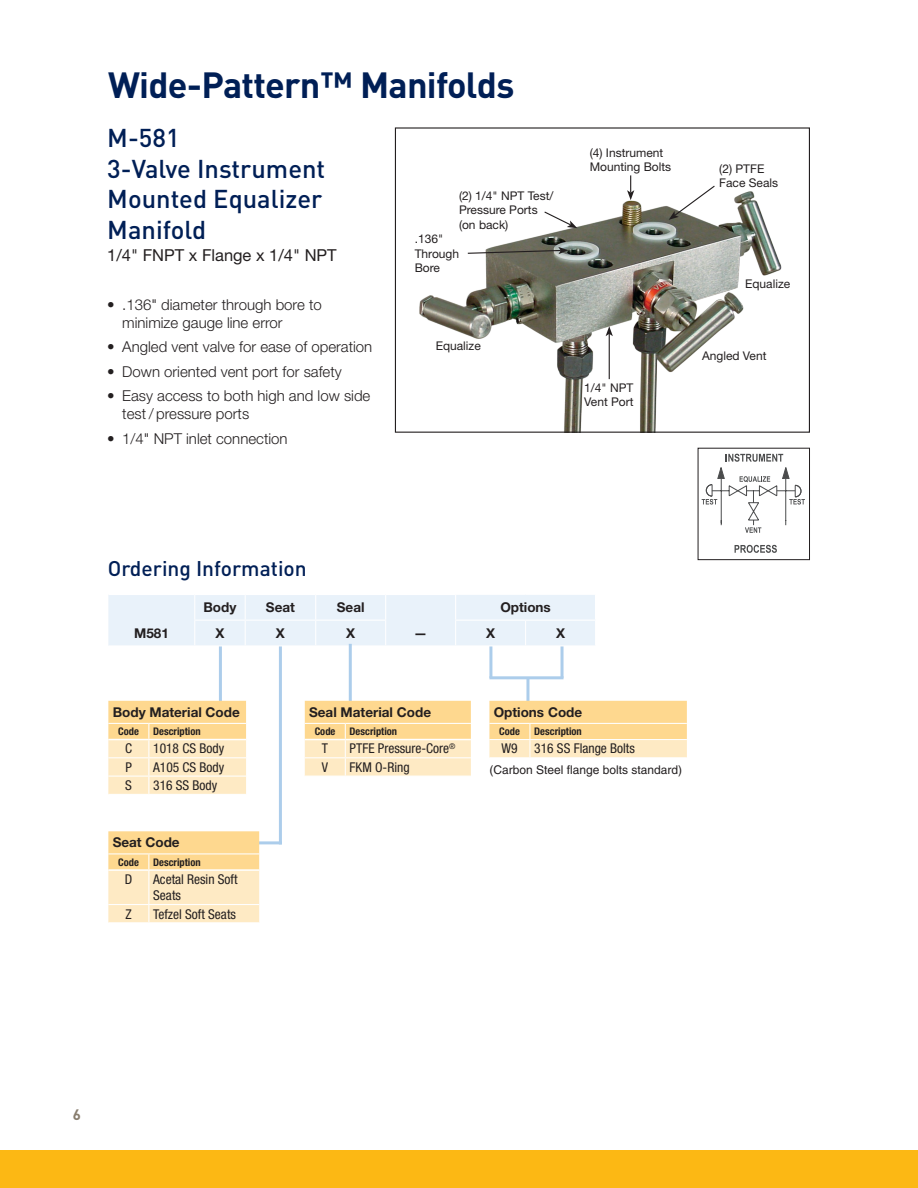
<style>
.page{position:relative;width:918px;height:1188px;background:#fff}
.page>*{position:absolute;margin:0;border:0;box-sizing:border-box;transform-origin:0 0}
.Bulletin_Title_-_Ser{font:700 36px "DINOT";letter-spacing:-.02em;color:#001f56}
.Subhead_17pt_Dinot_M{font:500 25.5px/30.6px "DINOT";color:#001f56}
.Subhead_14pt_Dinot_M{font:500 21px "DINOT";color:#001f56}
.Table_Data_-_Helv11p{font:16.5px "Helvetica Neue LT Std";color:#231f20}
.Bullets_-_10pt{font:300 15px/18px "Helvetica Neue LT Std";color:#231f20}
.t1{font:700 15px "DIN";color:#887d6e}
.Table_Data_-_Helv_9C{font:condensed 13.5px/16.2px "Helvetica Neue LT Std";color:#231f20}
.Table_Head{font:700 13.5px "Helvetica Neue LT Std";color:#231f20}
.Table_Data_-_Helv_9{font:700 13.5px "Helvetica Neue LT Std";color:#231f20}
.Captions_-_8_pt{font:12px/14.4px "Helvetica Neue LT Std";color:#231f20}
.Footer_8pt{font:12px "Helvetica";color:#231f20}
.Table_ColHd{font:700 condensed 10.5px "Helvetica Neue LT Std";color:#231f20}
</style>
<div class="page">
<div style="left:0;top:1150px;width:918px;height:38px;background:#fcb814"></div>
<hr style="left:236px;top:841px;width:46px;height:3px;background:#accdeb">
<hr style="left:526px;top:678px;width:3px;height:25px;background:#accdeb">
<hr style="left:489px;top:646px;width:3px;height:32px;background:#accdeb">
<hr style="left:561px;top:646px;width:3px;height:32px;background:#accdeb">
<hr style="left:489px;top:676px;width:75px;height:3px;background:#accdeb">
<hr style="left:279px;top:644px;width:3px;height:200px;background:#accdeb">
<hr style="left:219px;top:644px;width:3px;height:70px;background:#accdeb">
<div style="left:108px;top:595px;width:487px;height:51px;background:#e9f2fa"></div>
<hr style="left:315px;top:620px;width:71px;height:1px;background:#fff">
<svg style="left:108px;top:701px;width:138px;height:93px;background:#fee3b1"></svg>
<hr style="left:108px;top:739px;width:41px;height:1px;background:#fff">
<hr style="left:149px;top:739px;width:97px;height:1px;background:#fff">
<svg style="left:108px;top:831px;width:151px;height:92px;background:#fee3b1"></svg>
<hr style="left:108px;top:869px;width:41px;height:2px;background:#fff">
<hr style="left:149px;top:869px;width:110px;height:2px;background:#fff">
<hr style="left:349px;top:644px;width:3px;height:70px;background:#accdeb">
<svg style="left:305px;top:701px;width:166px;height:75px;background:#fee2ac"></svg>
<hr style="left:305px;top:739px;width:40px;height:1px;background:#fff">
<hr style="left:345px;top:739px;width:126px;height:1px;background:#fff">
<svg style="left:489px;top:701px;width:198px;height:57px;background:#fedfa3"></svg>
<hr style="left:489px;top:723px;width:41px;height:1px;background:#fff">
<hr style="left:530px;top:723px;width:157px;height:1px;background:#fff">
<img style="left:419px;top:190px;width:363px;height:241px">
<div style="left:395px;top:127px;width:415px;height:306px;border:1px solid #231f20"></div>
<svg style="left:543px;top:211px;width:34px;height:17px"></svg>
<svg style="left:627px;top:175px;width:7px;height:25px"></svg>
<svg style="left:669px;top:185px;width:47px;height:35px"></svg>
<hr style="left:609px;top:334px;width:1px;height:45px;background:#231f20">
<svg style="left:606px;top:326px;width:7px;height:10px"></svg>
<svg style="left:467px;top:247px;width:101px;height:7px"></svg>
<div style="left:698px;top:448px;width:112px;height:112px;border:1px solid #231f20"></div>
<svg style="left:735px;top:545px;width:42px;height:8px"></svg>
<svg style="left:702px;top:454px;width:103px;height:79px"></svg>
<p class="Bulletin_Title_-_Ser" style="left:108px;top:61px;width:408px">Wide-Pattern™ Manifolds</p>
<p class="Subhead_17pt_Dinot_M" style="left:107px;top:121px;width:220px">M-581<br>3-Valve Instrument<br>Mounted Equalizer<br>Manifold</p>
<p class="Table_Data_-_Helv11p" style="left:107px;top:245px;width:231px">1/4" FNPT x Flange x 1/4" NPT</p>
<p class="Bullets_-_10pt" style="left:122px;top:295px;width:201px;text-indent:-15px">• .136" diameter through bore to minimize gauge line error</p>
<p class="Bullets_-_10pt" style="left:107px;top:337px;width:267px">• Angled vent valve for ease of operation</p>
<p class="Bullets_-_10pt" style="left:107px;top:362px;width:236px">• Down oriented vent port for safety</p>
<p class="Bullets_-_10pt" style="left:122px;top:386px;width:250px;text-indent:-15px">• Easy access to both high and low side test / pressure ports</p>
<p class="Bullets_-_10pt" style="left:107px;top:429px;width:182px">• 1/4" NPT inlet connection</p>
<p class="Captions_-_8_pt" style="left:459px;top:188px;width:96px">(2) 1/4" NPT Test/<br>Pressure Ports (on back)</p>
<p class="Captions_-_8_pt" style="left:415px;top:232px;width:46px">.136"<br>Through<br>Bore</p>
<p class="Captions_-_8_pt" style="left:436px;top:338px;width:47px">Equalize</p>
<p class="Captions_-_8_pt" style="left:590px;top:145px;width:83px">(4) Instrument<br>Mounting Bolts</p>
<p class="Captions_-_8_pt" style="left:584px;top:380px;width:51px">1/4" NPT<br>Vent Port</p>
<p class="Captions_-_8_pt" style="left:719px;top:161px;width:60px">(2) PTFE<br>Face Seals</p>
<p class="Captions_-_8_pt" style="left:745px;top:277px;width:47px">Equalize</p>
<p class="Captions_-_8_pt" style="left:702px;top:348px;width:66px">Angled Vent</p>
<p class="Subhead_14pt_Dinot_M" style="left:108px;top:554px;width:200px">Ordering Information</p>
<p class="Table_Data_-_Helv_9" style="left:203px;top:599px;width:35px">Body</p>
<p class="Table_Data_-_Helv_9" style="left:266px;top:599px;width:31px">Seat</p>
<p class="Table_Data_-_Helv_9" style="left:337px;top:599px;width:29px">Seal</p>
<p class="Table_Data_-_Helv_9" style="left:500px;top:599px;width:52px">Options</p>
<p class="Table_Data_-_Helv_9" style="left:134px;top:625px;width:36px">M581</p>
<p class="Table_Data_-_Helv_9" style="left:215px;top:625px;width:11px">X</p>
<p class="Table_Data_-_Helv_9" style="left:276px;top:625px;width:11px">X</p>
<p class="Table_Data_-_Helv_9" style="left:346px;top:625px;width:11px">X</p>
<p class="Table_Data_-_Helv_9" style="left:414px;top:625px;width:15px">—</p>
<p class="Table_Data_-_Helv_9" style="left:486px;top:625px;width:11px">X</p>
<p class="Table_Data_-_Helv_9" style="left:556px;top:625px;width:11px">X</p>
<p class="Table_Head" style="left:113px;top:704px;width:129px">Body Material Code</p>
<p class="Table_ColHd" style="left:118px;top:725px;width:22px">Code</p>
<p class="Table_ColHd" style="left:153px;top:725px;width:49px">Description</p>
<p class="Table_Data_-_Helv_9C" style="left:125px;top:741px;width:9px">C</p>
<p class="Table_Data_-_Helv_9C" style="left:153px;top:741px;width:73px">1018 CS Body</p>
<p class="Table_Data_-_Helv_9C" style="left:125px;top:759px;width:8px">P</p>
<p class="Table_Data_-_Helv_9C" style="left:153px;top:759px;width:73px">A105 CS Body</p>
<p class="Table_Data_-_Helv_9C" style="left:125px;top:777px;width:8px">S</p>
<p class="Table_Data_-_Helv_9C" style="left:153px;top:777px;width:66px">316 SS Body</p>
<p class="Table_Head" style="left:113px;top:834px;width:69px">Seat Code</p>
<p class="Table_ColHd" style="left:118px;top:856px;width:22px">Code</p>
<p class="Table_ColHd" style="left:153px;top:856px;width:49px">Description</p>
<p class="Table_Data_-_Helv_9C" style="left:125px;top:871px;width:9px">D</p>
<p class="Table_Data_-_Helv_9C" style="left:153px;top:871px;width:86px">Acetal Resin Soft<br>Seats</p>
<p class="Table_Data_-_Helv_9C" style="left:125px;top:906px;width:8px">Z</p>
<p class="Table_Data_-_Helv_9C" style="left:153px;top:906px;width:84px">Tefzel Soft Seats</p>
<p class="Table_Head" style="left:309px;top:704px;width:123px">Seal Material Code</p>
<p class="Table_ColHd" style="left:315px;top:725px;width:22px">Code</p>
<p class="Table_ColHd" style="left:350px;top:725px;width:49px">Description</p>
<p class="Table_Data_-_Helv_9C" style="left:322px;top:741px;width:8px">T</p>
<p class="Table_Data_-_Helv_9C" style="left:350px;top:741px;width:107px">PTFE Pressure-Core<sup>®</sup></p>
<p class="Table_Data_-_Helv_9C" style="left:322px;top:759px;width:8px">V</p>
<p class="Table_Data_-_Helv_9C" style="left:350px;top:759px;width:62px">FKM O-Ring</p>
<p class="Table_Head" style="left:494px;top:704px;width:90px">Options Code</p>
<p class="Table_ColHd" style="left:499px;top:725px;width:22px">Code</p>
<p class="Table_ColHd" style="left:534px;top:725px;width:49px">Description</p>
<p class="Table_Data_-_Helv_9C" style="left:502px;top:741px;width:18px">W9</p>
<p class="Table_Data_-_Helv_9C" style="left:534px;top:741px;width:102px">316 SS Flange Bolts</p>
<p class="Footer_8pt" style="left:489px;top:763px;width:194px">(Carbon Steel flange bolts standard)</p>
<p class="t1" style="left:73px;top:1104px;width:10px">6</p>
</div>
